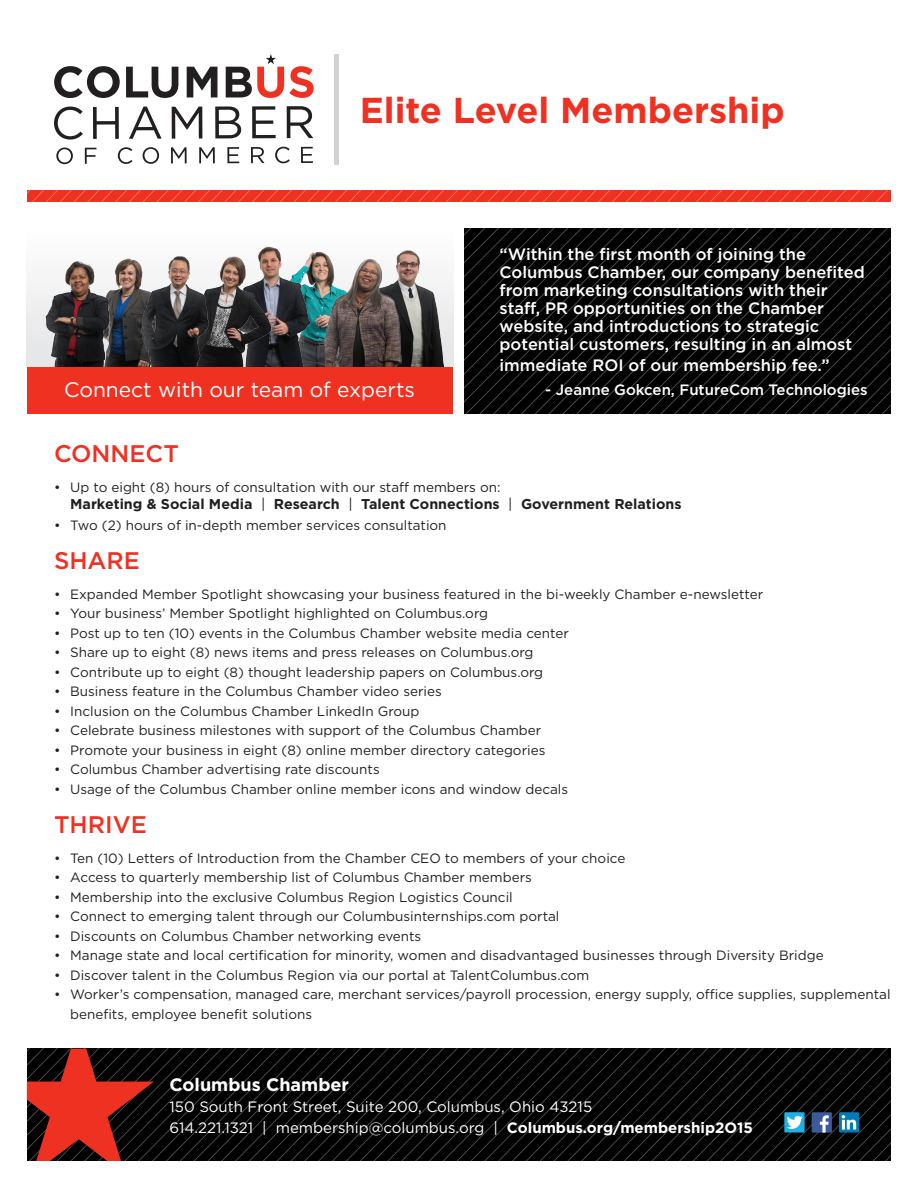
<style>
.page{position:relative;width:918px;height:1188px;background:#fff}
.page>*{position:absolute;margin:0;border:0;box-sizing:border-box;transform-origin:0 0}
.t1{font:700 36px "Gotham";color:#ef3122}
.t2{font:500 24px "Gotham";color:#ef3122}
.t3{font:21px "Gotham";color:#fff}
.t4{font:700 18px "Gotham";color:#fff}
.t5{font:500 16.5px/18px "Gotham";color:#fff}
.t6{font:15px/21px "Gotham";color:#fff}
.t7{font:500 15px "Gotham";color:#fff}
.t8{font:700 14.25px "Gotham";color:#231f20}
.t9{font:13.5px/19.5px "Gotham";color:#231f20}
.s1{font-weight:400}
.s2{font-weight:700}
</style>
<div class="page">
<svg style="left:54px;top:66px;width:66px;height:32px"></svg>
<svg style="left:126px;top:67px;width:52px;height:31px"></svg>
<svg style="left:187px;top:67px;width:30px;height:30px"></svg>
<svg style="left:226px;top:54px;width:88px;height:44px"></svg>
<svg style="left:54px;top:107px;width:29px;height:33px"></svg>
<svg style="left:93px;top:107px;width:26px;height:32px"></svg>
<svg style="left:129px;top:107px;width:33px;height:32px"></svg>
<svg style="left:172px;top:107px;width:30px;height:32px"></svg>
<svg style="left:215px;top:106px;width:26px;height:32px"></svg>
<svg style="left:252px;top:106px;width:24px;height:32px"></svg>
<svg style="left:287px;top:106px;width:26px;height:32px"></svg>
<svg style="left:56px;top:148px;width:17px;height:16px"></svg>
<svg style="left:85px;top:148px;width:11px;height:16px"></svg>
<svg style="left:118px;top:147px;width:14px;height:17px"></svg>
<svg style="left:143px;top:147px;width:16px;height:17px"></svg>
<svg style="left:171px;top:147px;width:16px;height:16px"></svg>
<svg style="left:199px;top:147px;width:16px;height:16px"></svg>
<svg style="left:227px;top:147px;width:12px;height:16px"></svg>
<svg style="left:251px;top:147px;width:13px;height:16px"></svg>
<svg style="left:275px;top:147px;width:15px;height:16px"></svg>
<svg style="left:301px;top:147px;width:12px;height:16px"></svg>
<img style="left:154px;top:1049px;width:737px;height:112px">
<svg style="left:27px;top:1049px;width:127px;height:112px;background:#761b14"></svg>
<div style="left:334px;top:54px;width:5px;height:110px;background:#d1d2d4"></div>
<img style="left:27px;top:190px;width:864px;height:12px">
<img style="left:465px;top:228px;width:426px;height:186px">
<div style="left:27px;top:367px;width:426px;height:47px;background:#ef3122"></div>
<div style="left:27px;top:228px;width:427px;height:139px;background:linear-gradient(to bottom,#fefefe,#e3e4e6)"></div>
<img style="left:312px;top:245px;width:59px;height:122px">
<img style="left:226px;top:241px;width:86px;height:126px">
<img style="left:82px;top:253px;width:48px;height:114px">
<img style="left:221px;top:253px;width:54px;height:114px">
<img style="left:130px;top:251px;width:91px;height:116px">
<img style="left:363px;top:247px;width:81px;height:120px">
<img style="left:324px;top:253px;width:77px;height:114px">
<img style="left:34px;top:257px;width:87px;height:110px">
<div style="left:812px;top:1112px;width:20px;height:21px;background:#3c5a99"></div>
<svg style="left:820px;top:1115px;width:9px;height:18px"></svg>
<div style="left:784px;top:1112px;width:21px;height:21px;background:#1fb0e6"></div>
<svg style="left:787px;top:1116px;width:16px;height:13px"></svg>
<div style="left:839px;top:1112px;width:20px;height:21px;background:#007bb6"></div>
<svg style="left:842px;top:1115px;width:21px;height:15px"></svg>
<h1 class="t1" style="left:360px;top:90px;width:427px">Elite Level Membership</h1>
<p class="t5" style="left:500px;top:245px;width:367px">“Within the first month of joining the Columbus Chamber, our company benefited from marketing consultations with their staff, PR opportunities on the Chamber website, and introductions to strategic potential customers, resulting in an almost</p>
<p class="t5" style="left:500px;top:356px;width:332px">immediate ROI of our membership fee.”</p>
<h3 class="t3" style="left:64px;top:378px;width:352px">Connect with our team of experts</h3>
<p class="t7" style="left:545px;top:382px;width:324px">- Jeanne Gokcen, FutureCom Technologies</p>
<h2 class="t2" style="left:54px;top:440px;width:126px">CONNECT</h2>
<p class="t9" style="left:54px;top:478px;width:448px">• Up to eight (8) hours of consultation with our staff members on:</p>
<p class="t8" style="left:70px;top:496px;width:613px">Marketing &amp; Social Media <span class="s1">|</span> Research <span class="s1">|</span> Talent Connections <span class="s1">|</span> Government Relations</p>
<p class="t9" style="left:54px;top:515px;width:394px">• Two (2) hours of in-depth member services consultation</p>
<h2 class="t2" style="left:54px;top:547px;width:87px">SHARE</h2>
<p class="t9" style="left:54px;top:584px;width:711px">• Expanded Member Spotlight showcasing your business featured in the bi-weekly Chamber e-newsletter</p>
<p class="t9" style="left:54px;top:604px;width:436px">• Your business’ Member Spotlight highlighted on Columbus.org</p>
<p class="t9" style="left:54px;top:623px;width:516px">• Post up to ten (10) events in the Columbus Chamber website media center</p>
<p class="t9" style="left:54px;top:643px;width:481px">• Share up to eight (8) news items and press releases on Columbus.org</p>
<p class="t9" style="left:54px;top:662px;width:491px">• Contribute up to eight (8) thought leadership papers on Columbus.org</p>
<p class="t9" style="left:54px;top:682px;width:389px">• Business feature in the Columbus Chamber video series</p>
<p class="t9" style="left:54px;top:701px;width:367px">• Inclusion on the Columbus Chamber LinkedIn Group</p>
<p class="t9" style="left:54px;top:720px;width:489px">• Celebrate business milestones with support of the Columbus Chamber</p>
<p class="t9" style="left:54px;top:740px;width:493px">• Promote your business in eight (8) online member directory categories</p>
<p class="t9" style="left:54px;top:759px;width:327px">• Columbus Chamber advertising rate discounts</p>
<p class="t9" style="left:54px;top:779px;width:516px">• Usage of the Columbus Chamber online member icons and window decals</p>
<h2 class="t2" style="left:54px;top:811px;width:94px">THRIVE</h2>
<p class="t9" style="left:54px;top:848px;width:573px">• Ten (10) Letters of Introduction from the Chamber CEO to members of your choice</p>
<p class="t9" style="left:54px;top:868px;width:479px">• Access to quarterly membership list of Columbus Chamber members</p>
<p class="t9" style="left:54px;top:887px;width:460px">• Membership into the exclusive Columbus Region Logistics Council</p>
<p class="t9" style="left:54px;top:907px;width:507px">• Connect to emerging talent through our Columbusinternships.com portal</p>
<p class="t9" style="left:54px;top:926px;width:369px">• Discounts on Columbus Chamber networking events</p>
<p class="t9" style="left:54px;top:946px;width:771px">• Manage state and local certification for minority, women and disadvantaged businesses through Diversity Bridge</p>
<p class="t9" style="left:54px;top:965px;width:537px">• Discover talent in the Columbus Region via our portal at TalentColumbus.com</p>
<p class="t9" style="left:70px;top:984px;width:822px;text-indent:-16px">• Worker’s compensation, managed care, merchant services/payroll procession, energy supply, office supplies, supplemental benefits, employee benefit solutions</p>
<h3 class="t4" style="left:170px;top:1074px;width:181px">Columbus Chamber</h3>
<p class="t6" style="left:170px;top:1095px;width:585px">150 South Front Street, Suite 200, Columbus, Ohio 43215<br>614.221.1321 | membership@columbus.org | <span class="s2">Columbus.org/membership2O15</span></p>
</div>
